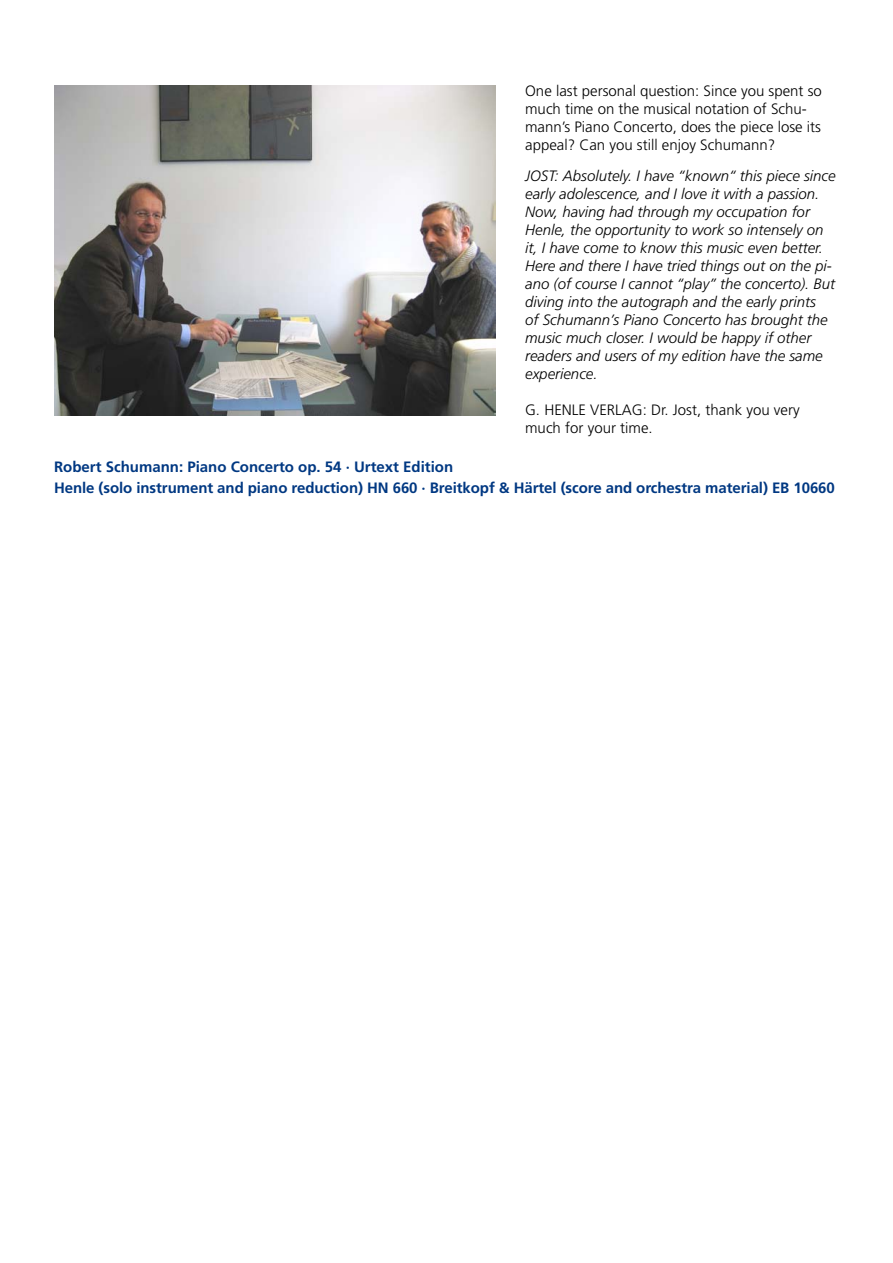
<style>
.page{position:relative;width:893px;height:1263px;background:#fff}
.page>*{position:absolute;margin:0;border:0;box-sizing:border-box;transform-origin:0 0}
.t1{font:italic 300 15px/18px "Frutiger";color:#000}
.t2{font:300 15px/18px "Frutiger";color:#000}
.t3{font:700 15px "Frutiger";letter-spacing:-.005em;color:#003882}
</style>
<div class="page">
<img style="left:54px;top:85px;width:441px;height:331px">
<p class="t2" style="left:525px;top:82px;width:298px">One last personal question: Since you spent so much time on the musical notation of Schu&shy;mann’s Piano Concerto, does the piece lose its appeal? Can you still enjoy Schumann?</p>
<p class="t1" style="left:525px;top:167px;width:312px">JOST: Absolutely. I have “known“ this piece since early adolescence, and I love it with a passion.<br>Now, having had through my occupation for Henle, the opportunity to work so intensely on it, I have come to know this music even better.<br>Here and there I have tried things out on the pi&shy;ano (of course I cannot “play” the concerto). But diving into the autograph and the early prints<br>of Schumann’s Piano Concerto has brought the music much closer. I would be happy if other readers and users of my edition have the same experience.</p>
<p class="t2" style="left:525px;top:401px;width:276px">G. HENLE VERLAG: Dr. Jost, thank you very much for your time.</p>
<p class="t3" style="left:54px;top:458px;width:401px">Robert Schumann: Piano Concerto op. 54 · Urtext Edition</p>
<p class="t3" style="left:54px;top:479px;width:782px">Henle (solo instrument and piano reduction) HN 660 · Breitkopf &amp; Härtel (score and orchestra material) EB 10660</p>
</div>
